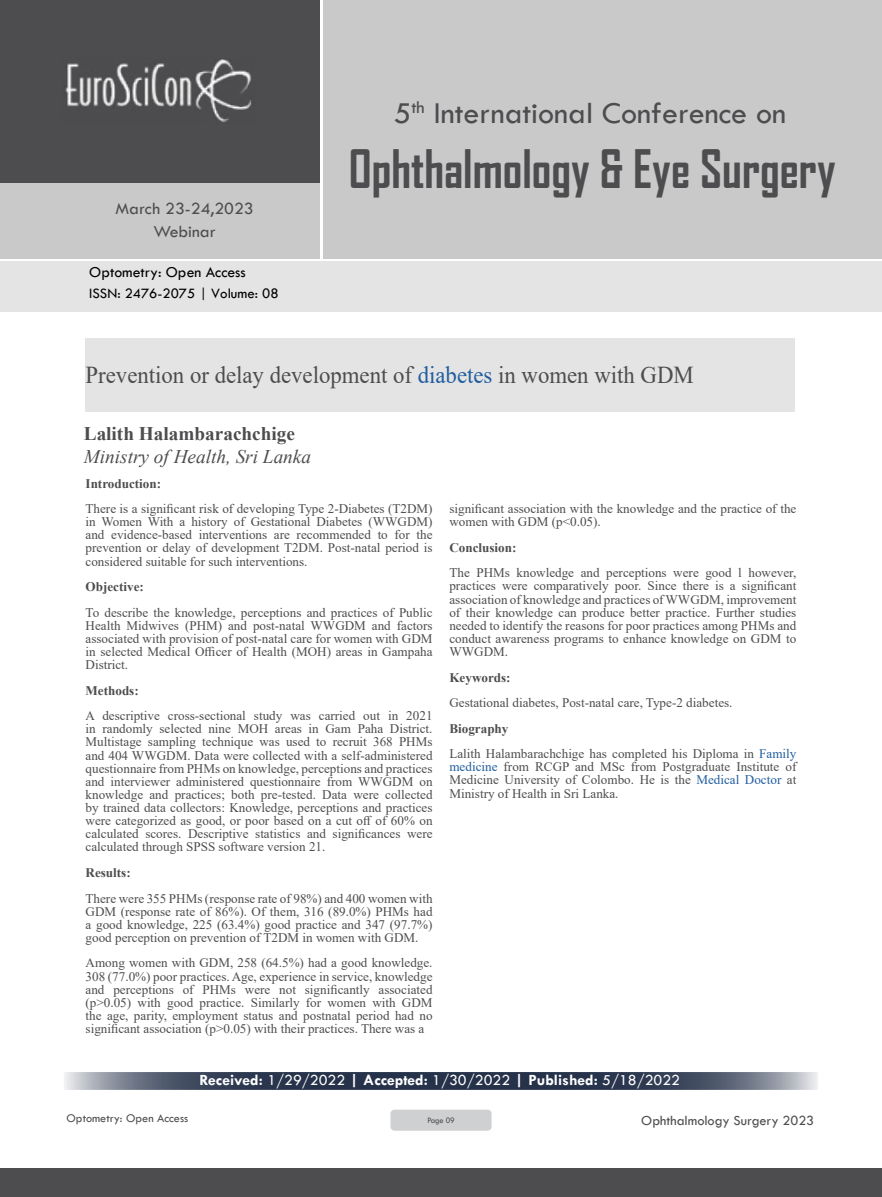
<style>
.page{position:relative;width:882px;height:1197px;background:#fff}
.page>*{position:absolute;margin:0;border:0;box-sizing:border-box;transform-origin:0 0}
.t1{font:700 50.75px "Agency FB";color:#4d4d4f;scale:.95 1}
.t2{font:31.5px "Tw Cen";color:#4d4d4f}
.t3{font:24.32px "Times New Roman";color:#4d4d4f;scale:.94 1}
.t4{font:italic 19.25px "Times New Roman";color:#4d4d4f}
.t5{font:700 19.25px "Times New Roman";color:#4d4d4f}
.t6{font:17.5px/23.6px "Tw Cen";color:#4d4d4f;text-align:center}
.t7{font:700 15.75px "Tw Cen";color:#fff}
.t8{font:15.75px "Tw Cen";color:#000}
.t9{font:14.88px "Tw Cen";color:#000}
.t10{font:14.35px "Tw Cen";color:#4d4d4f}
.t11{font:13.12px/13.1px "Times New Roman";color:#4d4d4f;text-align:justify}
.t12{font:700 13.12px "Times New Roman";color:#4d4d4f}
.t13{font:12.25px "Tw Cen";color:#4d4d4f}
.t14{font:8.58px "Tw Cen";letter-spacing:-.02em;color:#4d4d4f;scale:.95 1}
.s1{color:#215e9e}
.s2{font-weight:700}
.s3{font-weight:400}
</style>
<div class="page">
<div style="left:0;top:0;width:319px;height:183px;background:#4d4d4f"></div>
<div style="left:0;top:183px;width:319px;height:76px;background:#c9c9ca"></div>
<div style="left:323px;top:0;width:559px;height:259px;background:#c9c9ca"></div>
<img style="left:65px;top:59px;width:187px;height:63px">
<div style="left:0;top:1168px;width:882px;height:29px;background:#4d4d4f"></div>
<div style="left:1px;top:261px;width:881px;height:51px;background:#e4e4e4"></div>
<div style="left:390px;top:1110px;width:102px;height:21px;background:#cfd0d2;border-radius:4px"></div>
<svg style="left:64px;top:1072px;width:754px;height:18px;background:#495367"></svg>
<div style="left:85px;top:338px;width:710px;height:73px;background:#e4e4e4"></div>
<h2 class="t2" style="left:394px;top:94px;width:394px">5<sup>th</sup> International Conference on</h2>
<h3 class="t6" style="left:115px;top:196px;width:140px">March 23-24,2023<br>Webinar</h3>
<p class="t8" style="left:89px;top:263px;width:158px">Optometry: Open Access</p>
<p class="t9" style="left:89px;top:285px;width:191px">ISSN: 2476-2075 | Volume: 08</p>
<h1 class="t1" style="left:349px;top:138px;width:514px">Ophthalmology &amp; Eye Surgery</h1>
<h3 class="t3" style="left:86px;top:358px;width:648px">Prevention or delay development of <span class="s1">diabetes</span> in women with GDM</h3>
<h3 class="t5" style="left:84px;top:420px;width:213px">Lalith Halambarachchige</h3>
<h3 class="t4" style="left:84px;top:444px;width:229px">Ministry of Health, Sri Lanka</h3>
<p class="t12" style="left:86px;top:474px;width:77px">Introduction:</p>
<p class="t11" style="left:86px;top:502px;width:348px">There is a significant risk of developing Type 2-Diabetes (T2DM) in Women With a history of Gestational Diabetes (WWGDM) and evidence-based interventions are recommended to for the prevention or delay of development T2DM. Post-natal period is considered suitable for such interventions.</p>
<p class="t12" style="left:86px;top:577px;width:60px">Objective:</p>
<p class="t11" style="left:86px;top:605px;width:348px">To describe the knowledge, perceptions and practices of Public Health Midwives (PHM) and post-natal WWGDM and factors associated with provision of post-natal care for women with GDM in selected Medical Officer of Health (MOH) areas in Gampaha District.</p>
<p class="t12" style="left:86px;top:681px;width:55px">Methods:</p>
<p class="t11" style="left:86px;top:709px;width:349px">A descriptive cross-sectional study was carried out in 2021 in randomly selected nine MOH areas in Gam Paha District.<br>Multistage sampling technique was used to recruit 368 PHMs and 404 WWGDM. Data were collected with a self-administered questionnaire from PHMs on knowledge, perceptions and practices and interviewer administered questionnaire from WWGDM on knowledge and practices; both pre-tested. Data were collected by trained data collectors: Knowledge, perceptions and practices were categorized as good, or poor based on a cut off of 60% on calculated scores. Descriptive statistics and significances were calculated through SPSS software version 21.</p>
<p class="t12" style="left:86px;top:863px;width:47px">Results:</p>
<p class="t11" style="left:86px;top:891px;width:348px">There were 355 PHMs (response rate of 98%) and 400 women with GDM (response rate of 86%). Of them, 316 (89.0%) PHMs had a good knowledge, 225 (63.4%) good practice and 347 (97.7%) good perception on prevention of T2DM in women with GDM.</p>
<p class="t11" style="left:86px;top:956px;width:348px">Among women with GDM, 258 (64.5%) had a good knowledge.<br>308 (77.0%) poor practices. Age, experience in service, knowledge and perceptions of PHMs were not significantly associated (p&gt;0.05) with good practice. Similarly for women with GDM the age, parity, employment status and postnatal period had no significant association (p&gt;0.05) with their practices. There was a</p>
<p class="t11" style="left:449px;top:502px;width:348px">significant association with the knowledge and the practice of the women with GDM (p&lt;0.05).</p>
<p class="t12" style="left:449px;top:538px;width:69px">Conclusion:</p>
<p class="t11" style="left:449px;top:566px;width:348px">The PHMs knowledge and perceptions were good l however, practices were comparatively poor. Since there is a significant association of knowledge and practices of WWGDM, improvement of their knowledge can produce better practice. Further studies needed to identify the reasons for poor practices among PHMs and conduct awareness programs to enhance knowledge on GDM to WWGDM.</p>
<p class="t12" style="left:449px;top:668px;width:63px">Keywords:</p>
<p class="t11" style="left:449px;top:696px;width:285px">Gestational diabetes, Post-natal care, Type-2 diabetes.</p>
<p class="t11" style="left:449px;top:715px;width:348px;line-height:25.6px"><span class="s2">Biography<br></span>Lalith Halambarachchige has completed his Diploma in <span class="s1">Family</span></p>
<p class="t11" style="left:449px;top:760px;width:348px"><span class="s1">medicine</span> from RCGP and MSc from Postgraduate Institute of Medicine University of Colombo. He is the <span class="s1">Medical Doctor</span> at Ministry of Health in Sri Lanka.</p>
<p class="t13" style="left:66px;top:1111px;width:123px">Optometry: Open Access</p>
<p class="t7" style="left:199px;top:1071px;width:482px">Received: <span class="s3">1/29/2022</span> | Accepted: <span class="s3">1/30/2022</span> | Published: <span class="s3">5/18/2022</span></p>
<p class="t14" style="left:427px;top:1115px;width:30px">Page 09</p>
<p class="t10" style="left:641px;top:1111px;width:174px">Ophthalmology Surgery 2023</p>
</div>
